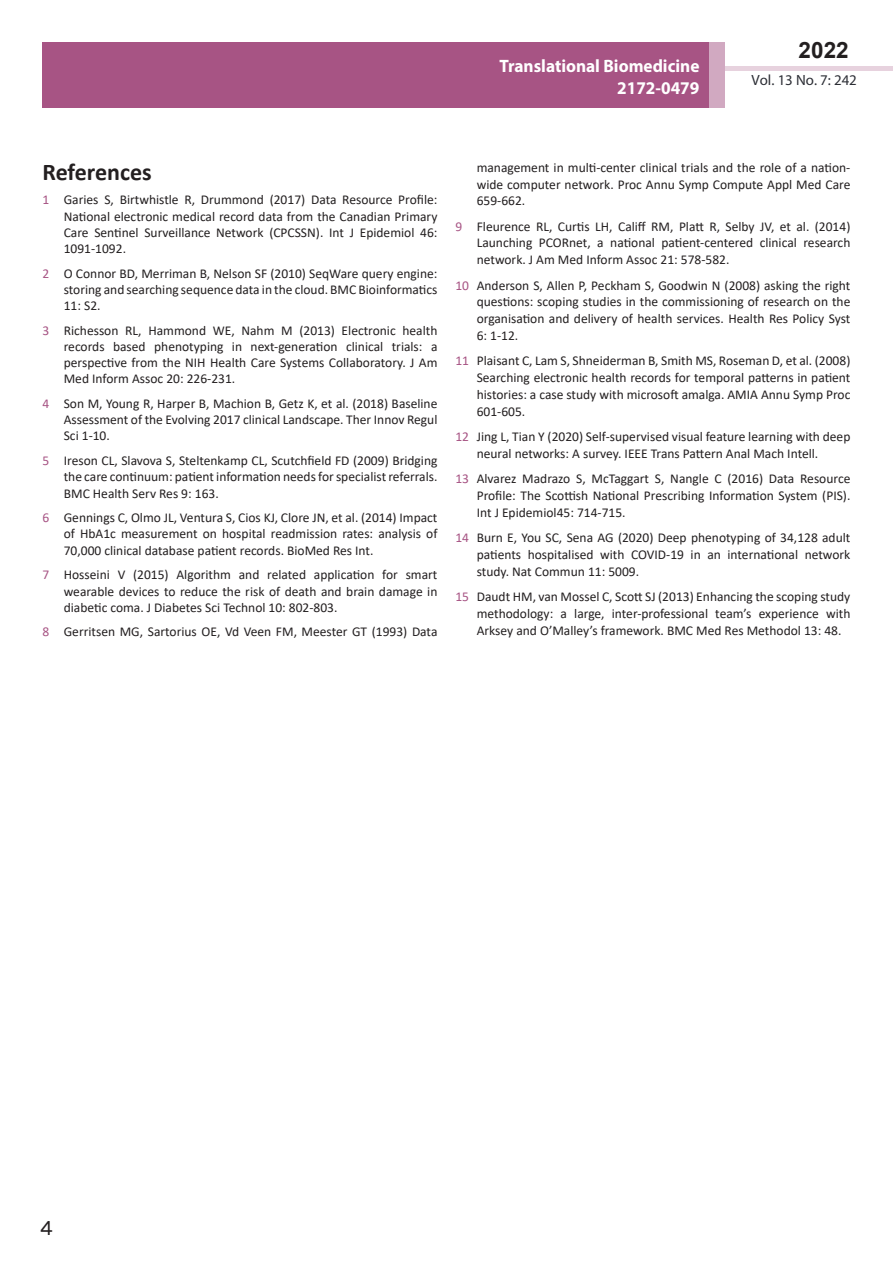
<style>
.page{position:relative;width:893px;height:1263px;background:#fff}
.page>*{position:absolute;margin:0;border:0;box-sizing:border-box;transform-origin:0 0}
.t1{font:25.5px "Tunga";color:#231f20}
.side-heading{font:700 24px "Calibri";color:#231f20}
.t2{font:700 22.5px "Arial";color:#231f20}
.t3{font:700 18px/21.6px "Myriad Pro";color:#fff;text-align:right;scale:.96 1}
.t4{font:14.85px "Myriad Pro";color:#2c2e35}
.t5{font:13.5px/16.8px "Calibri";color:#231f20;text-align:justify}
.s1{color:#a75484}
</style>
<div class="page">
<div style="left:722px;top:66px;width:171px;height:5px;background:#e7d2de"></div>
<div style="left:43px;top:42px;width:682px;height:66px;background:#a75484"></div>
<div style="left:710px;top:42px;width:15px;height:66px;background:#d1a9c1"></div>
<h3 class="t3" style="left:500px;top:55px;width:210px">Translational Biomedicine<br>2172-0479</h3>
<h3 class="t2" style="left:799px;top:35px;width:52px">2022</h3>
<p class="t4" style="left:752px;top:71px;width:107px">Vol. 13 No. 7: 242</p>
<p class="side-heading" style="left:43px;top:155px;width:111px">References</p>
<p class="t5" style="left:64px;top:191px;width:375px;line-height:16.2px;text-indent:-21px"><span class="s1">1</span> Garies S, Birtwhistle R, Drummond (2017) Data Resource Profile:<br>National electronic medical record data from the Canadian Primary Care Sentinel Surveillance Network (CPCSSN). Int J Epidemiol 46:<br>1091-1092.</p>
<p class="t5" style="left:64px;top:265px;width:375px;line-height:16.2px;text-indent:-21px"><span class="s1">2</span> O Connor BD, Merriman B, Nelson SF (2010) SeqWare query engine: storing and searching sequence data in the cloud. BMC Bioinformatics 11: S2.</p>
<p class="t5" style="left:64px;top:322px;width:375px;line-height:16.2px;text-indent:-21px"><span class="s1">3</span> Richesson RL, Hammond WE, Nahm M (2013) Electronic health records based phenotyping in next-generation clinical trials: a perspective from the NIH Health Care Systems Collaboratory. J Am Med Inform Assoc 20: 226-231.</p>
<p class="t5" style="left:64px;top:395px;width:375px;line-height:16.2px;text-indent:-21px"><span class="s1">4</span> Son M, Young R, Harper B, Machion B, Getz K, et al. (2018) Baseline Assessment of the Evolving 2017 clinical Landscape. Ther Innov Regul Sci 1‐10.</p>
<p class="t5" style="left:64px;top:452px;width:375px;line-height:16.2px;text-indent:-21px"><span class="s1">5</span> Ireson CL, Slavova S, Steltenkamp CL, Scutchfield FD (2009) Bridging the care continuum: patient information needs for specialist referrals.<br>BMC Health Serv Res 9: 163.</p>
<p class="t5" style="left:64px;top:509px;width:375px;line-height:16.2px;text-indent:-21px"><span class="s1">6</span> Gennings C, Olmo JL, Ventura S, Cios KJ, Clore JN, et al. (2014) Impact of HbA1c measurement on hospital readmission rates: analysis of 70,000 clinical database patient records. BioMed Res Int.</p>
<p class="t5" style="left:64px;top:566px;width:375px;line-height:16.2px;text-indent:-21px"><span class="s1">7</span> Hosseini V (2015) Algorithm and related application for smart wearable devices to reduce the risk of death and brain damage in diabetic coma. J Diabetes Sci Technol 10: 802-803.</p>
<p class="t5" style="left:43px;top:623px;width:396px"><span class="s1">8</span> Gerritsen MG, Sartorius OE, Vd Veen FM, Meester GT (1993) Data</p>
<p class="t5" style="left:477px;top:158px;width:375px">management in multi-center clinical trials and the role of a nation&shy;wide computer network. Proc Annu Symp Compute Appl Med Care 659-662.</p>
<p class="t5" style="left:477px;top:217px;width:375px;text-indent:-21px"><span class="s1">9</span> Fleurence RL, Curtis LH, Califf RM, Platt R, Selby JV, et al. (2014)<br>Launching PCORnet, a national patient-centered clinical research network. J Am Med Inform Assoc 21: 578-582.</p>
<p class="t5" style="left:477px;top:276px;width:375px;text-indent:-21px"><span class="s1">10</span> Anderson S, Allen P, Peckham S, Goodwin N (2008) asking the right questions: scoping studies in the commissioning of research on the organisation and delivery of health services. Health Res Policy Syst 6: 1-12.</p>
<p class="t5" style="left:477px;top:352px;width:375px;text-indent:-21px"><span class="s1">11</span> Plaisant C, Lam S, Shneiderman B, Smith MS, Roseman D, et al. (2008)<br>Searching electronic health records for temporal patterns in patient histories: a case study with microsoft amalga. AMIA Annu Symp Proc 601-605.</p>
<p class="t5" style="left:477px;top:428px;width:375px;text-indent:-21px"><span class="s1">12</span> Jing L, Tian Y (2020) Self-supervised visual feature learning with deep neural networks: A survey. IEEE Trans Pattern Anal Mach Intell.</p>
<p class="t5" style="left:477px;top:470px;width:375px;text-indent:-21px"><span class="s1">13</span> Alvarez Madrazo S, McTaggart S, Nangle C (2016) Data Resource Profile: The Scottish National Prescribing Information System (PIS).<br>Int J Epidemiol45: 714-715.</p>
<p class="t5" style="left:477px;top:529px;width:375px;text-indent:-21px"><span class="s1">14</span> Burn E, You SC, Sena AG (2020) Deep phenotyping of 34,128 adult patients hospitalised with COVID-19 in an international network study. Nat Commun 11: 5009.</p>
<p class="t5" style="left:477px;top:588px;width:375px;text-indent:-21px"><span class="s1">15</span> Daudt HM, van Mossel C, Scott SJ (2013) Enhancing the scoping study methodology: a large, inter-professional team’s experience with Arksey and O’Malley’s framework. BMC Med Res Methodol 13: 48.</p>
<h1 class="t1" style="left:40px;top:1211px;width:15px">4</h1>
</div>
